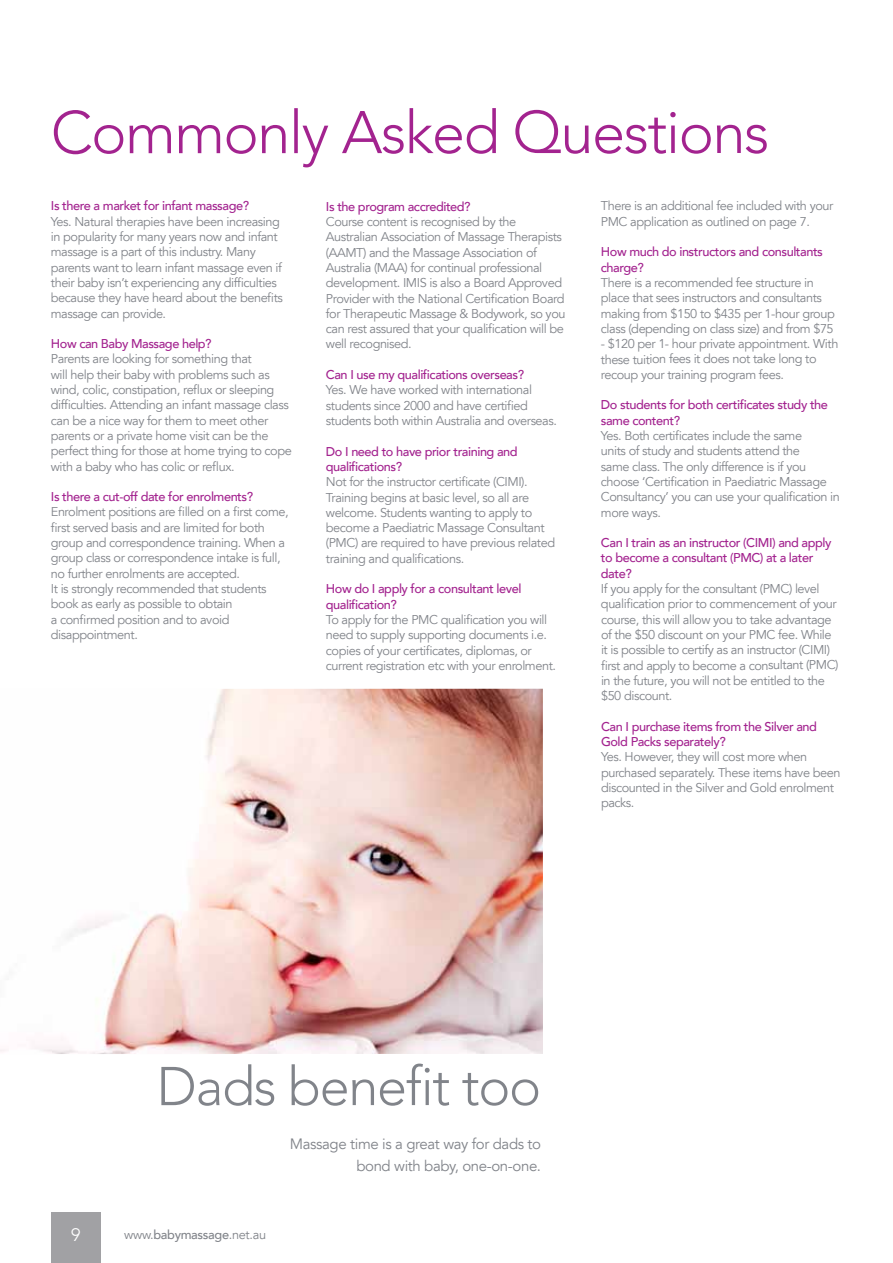
<style>
.page{position:relative;width:893px;height:1263px;background:#fff}
.page>*{position:absolute;margin:0;border:0;box-sizing:border-box;transform-origin:0 0}
.t1{font:300 59.55px "Avenir LT";letter-spacing:-.025em;color:#a3238f}
.t2{font:300 54px "Avenir LT";letter-spacing:-.025em;color:#81848a}
.t3{font:300 18px "Avenir LT";color:#fff}
.t4{font:15px/21.9px "Avenir LT";letter-spacing:-.025em;color:#81848a;text-align:right}
.t5{font:12.75px/15.3px "Avenir LT";letter-spacing:-.035em;color:#81848a}
.s1{font-weight:500;color:#a3238f}
.s2{font-weight:500}
</style>
<div class="page">
<div style="left:51px;top:1212px;width:50px;height:51px;background:#a1a1a4"></div>
<img style="left:0;top:689px;width:543px;height:365px">
<p class="t1" style="left:51px;top:98px;width:720px">Commonly Asked Questions</p>
<p class="t5" style="left:326px;top:199px;width:241px"><span class="s1">Is the program accredited?<br></span>Course content is recognised by the Australian Association of Massage Therapists (AAMT) and the Massage Association of Australia (MAA) for continual professional development. IMIS is also a Board Approved Provider with the National Certification Board for Therapeutic Massage &amp; Bodywork, so you can rest assured that your qualification will be well recognised.</p>
<p class="t5" style="left:326px;top:367px;width:233px"><span class="s1">Can I use my qualifications overseas?<br></span>Yes. We have worked with international students since 2000 and have certified students both within Australia and overseas.</p>
<p class="t5" style="left:326px;top:444px;width:231px"><span class="s1">Do I need to have prior training and qualifications?<br></span>Not for the instructor certificate (CIMI).<br>Training begins at basic level, so all are welcome. Students wanting to apply to become a Paediatric Massage Consultant (PMC) are required to have previous related training and qualifications.</p>
<p class="t5" style="left:326px;top:582px;width:232px"><span class="s1">How do I apply for a consultant level qualification?<br></span>To apply for the PMC qualification you will need to supply supporting documents i.e. copies of your certificates, diplomas, or current registration etc with your enrolment.</p>
<p class="t5" style="left:51px;top:199px;width:234px"><span class="s1">Is there a market for infant massage?<br></span>Yes. Natural therapies have been increasing in popularity for many years now and infant massage is a part of this industry. Many parents want to learn infant massage even if their baby isn’t experiencing any difficulties because they have heard about the benefits massage can provide.</p>
<p class="t5" style="left:51px;top:336px;width:242px"><span class="s1">How can Baby Massage help?<br></span>Parents are looking for something that<br>will help their baby with problems such as wind, colic, constipation, reflux or sleeping difficulties. Attending an infant massage class can be a nice way for them to meet other parents or a private home visit can be the perfect thing for those at home trying to cope with a baby who has colic or reflux.</p>
<p class="t5" style="left:51px;top:489px;width:239px"><span class="s1">Is there a cut-off date for enrolments?<br></span>Enrolment positions are filled on a first come, first served basis and are limited for both group and correspondence training. When a group class or correspondence intake is full, no further enrolments are accepted.<br>It is strongly recommended that students book as early as possible to obtain<br>a confirmed position and to avoid disappointment.</p>
<p class="t5" style="left:601px;top:199px;width:234px">There is an additional fee included with your<br>PMC application as outlined on page 7.</p>
<p class="t5" style="left:601px;top:245px;width:235px"><span class="s1">How much do instructors and consultants charge?<br></span>There is a recommended fee structure in place that sees instructors and consultants making from $150 to $435 per 1-hour group class (depending on class size) and from $75</p>
<p class="t5" style="left:601px;top:336px;width:239px">- $120 per 1- hour private appointment. With these tuition fees it does not take long to recoup your training program fees.</p>
<p class="t5" style="left:601px;top:398px;width:241px"><span class="s1">Do students for both certificates study the same content?<br></span>Yes. Both certificates include the same<br>units of study and students attend the<br>same class. The only difference is if you choose ‘Certification in Paediatric Massage Consultancy’ you can use your qualification in more ways.</p>
<p class="t5" style="left:601px;top:535px;width:239px"><span class="s1">Can I train as an instructor (CIMI) and apply to become a consultant (PMC) at a later date?<br></span>If you apply for the consultant (PMC) level qualification prior to commencement of your course, this will allow you to take advantage of the $50 discount on your PMC fee. While it is possible to certify as an instructor (CIMI) first and apply to become a consultant (PMC) in the future, you will not be entitled to the $50 discount.</p>
<p class="t5" style="left:601px;top:719px;width:241px"><span class="s1">Can I purchase items from the Silver and<br>Gold Packs separately?<br></span>Yes. However, they will cost more when purchased separately. These items have been discounted in the Silver and Gold enrolment packs.</p>
<p class="t2" style="left:157px;top:1055px;width:386px">Dads benefit too</p>
<p class="t4" style="left:290px;top:1133px;width:253px">Massage time is a great way for dads to bond with baby, one-on-one.</p>
<p class="t3" style="left:71px;top:1224px;width:11px">9</p>
<p class="t5" style="left:124px;top:1227px;width:143px">www.<span class="s2">babymassage</span>.net.au</p>
</div>
